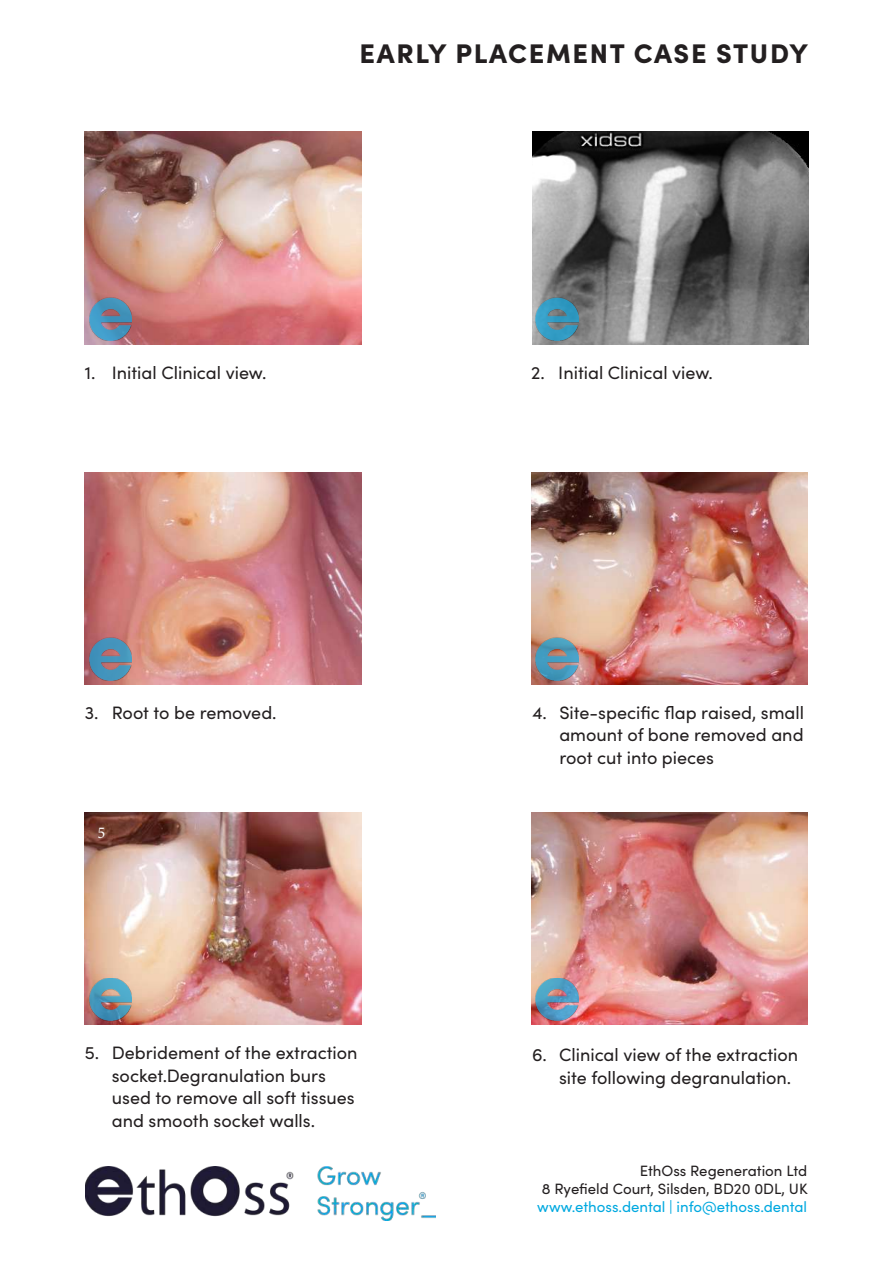
<style>
.page{position:relative;width:893px;height:1263px;background:#fff}
.page>*{position:absolute;margin:0;border:0;box-sizing:border-box;transform-origin:0 0}
.t1{font:900 27px "Sofia Pro";letter-spacing:.06em;color:#231f20}
.t2{font:18px/22.5px "Sofia Pro";color:#231f20}
.t3{font:16.5px "Minion Pro";color:#fff}
.t4{font:15px/18px "Sofia Pro";color:#231f20;text-align:right}
.t5{font:15px "Sofia Pro";color:#00a9e0}
</style>
<div class="page">
<img style="left:85px;top:472px;width:276px;height:213px">
<img style="left:85px;top:812px;width:276px;height:213px">
<img style="left:532px;top:132px;width:277px;height:212px">
<img style="left:531px;top:472px;width:277px;height:213px">
<img style="left:85px;top:132px;width:276px;height:212px">
<img style="left:531px;top:812px;width:277px;height:213px">
<img style="left:85px;top:1167px;width:351px;height:53px">
<img style="left:89px;top:298px;width:43px;height:42px">
<img style="left:536px;top:298px;width:42px;height:42px">
<img style="left:89px;top:638px;width:43px;height:42px">
<img style="left:536px;top:638px;width:42px;height:42px">
<img style="left:89px;top:978px;width:43px;height:42px">
<img style="left:536px;top:978px;width:42px;height:42px">
<h1 class="t1" style="left:360px;top:33px;width:450px">EARLY PLACEMENT CASE STUDY</h1>
<p class="t2" style="left:85px;top:360px;width:183px">1. Initial Clinical view.</p>
<p class="t2" style="left:531px;top:360px;width:183px">2. Initial Clinical view.</p>
<p class="t2" style="left:85px;top:700px;width:193px">3. Root to be removed.</p>
<p class="t2" style="left:559px;top:700px;width:246px;text-align:justify;text-indent:-27px">4. Site-specific flap raised, small amount of bone removed and root cut into pieces</p>
<p class="t3" style="left:98px;top:822px;width:9px">5</p>
<p class="t2" style="left:112px;top:1040px;width:247px;text-indent:-27px">5. Debridement of the extraction socket.Degranulation burs used to remove all soft tissues and smooth socket walls.</p>
<p class="t2" style="left:559px;top:1042px;width:241px;text-indent:-27px">6. Clinical view of the extraction site following degranulation.</p>
<p class="t4" style="left:542px;top:1161px;width:267px">EthOss Regeneration Ltd<br>8 Ryefield Court, Silsden, BD20 0DL, UK</p>
<p class="t5" style="left:537px;top:1195px;width:271px">www.ethoss.dental | info@ethoss.dental</p>
</div>
